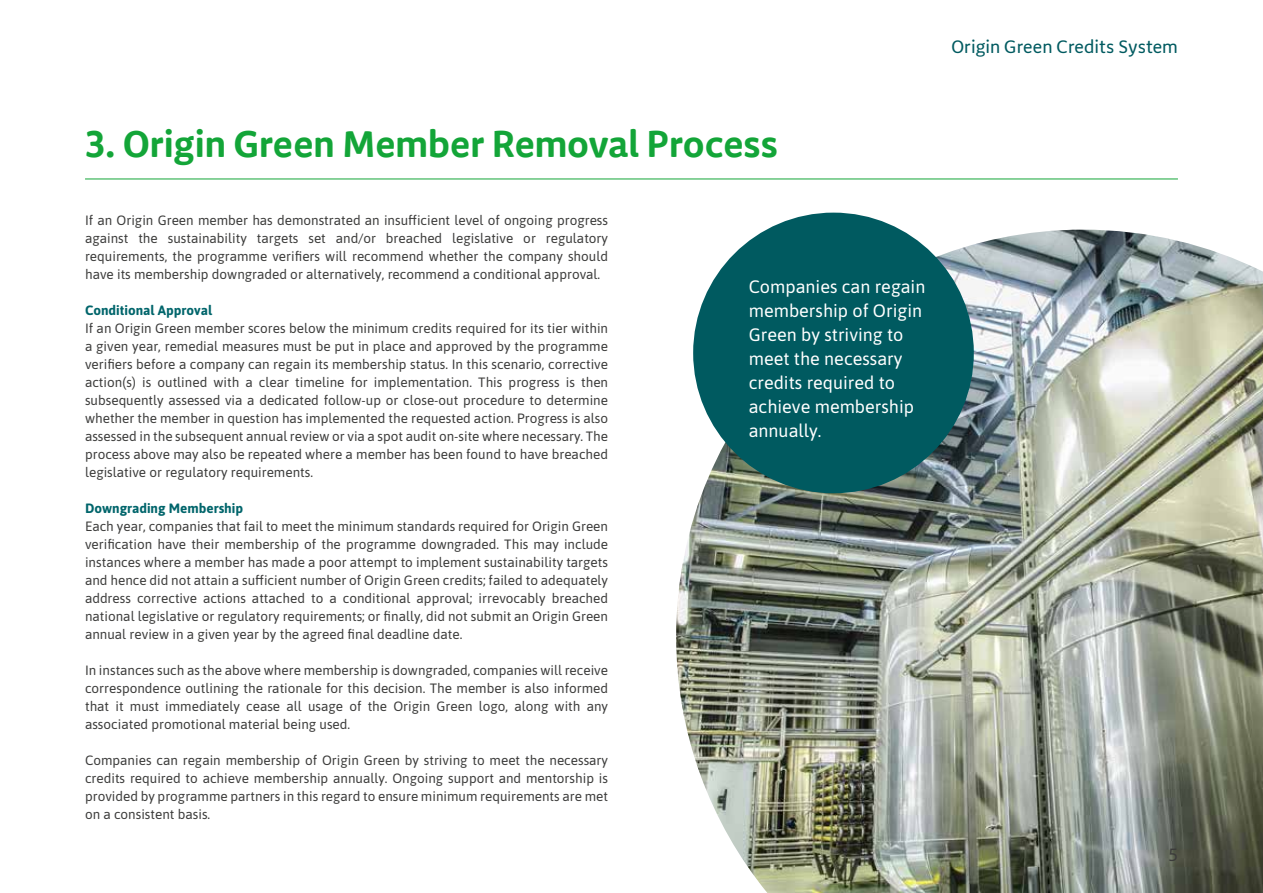
<style>
.page{position:relative;width:1263px;height:893px;background:#fff}
.page>*{position:absolute;margin:0;border:0;box-sizing:border-box;transform-origin:0 0}
.t1{font:700 37.5px "Bord Bia Sans";color:#13a538}
.t2{font:18px/24px "Asap";color:#fff}
.t3{font:18px "Bord Bia Sans";color:#005a60}
.t4{font:18px "Bord Bia Sans";color:#3c3c3b}
.t5{font:13.5px/18px "Asap";color:#3c3c3b;text-align:justify}
.t6{font:700 13.5px "Asap";color:#00656b}
</style>
<div class="page">
<hr style="left:85px;top:179px;width:1093px;height:1px;background:#13a538">
<img style="left:676px;top:230px;width:587px;height:663px">
<div style="left:693px;top:213px;width:281px;height:280px;background:#005a60;border-radius:50%"></div>
<h2 class="t3" style="left:951px;top:37px;width:228px">Origin Green Credits System</h2>
<h1 class="t1" style="left:85px;top:122px;width:694px">3. Origin Green Member Removal Process</h1>
<p class="t5" style="left:85px;top:211px;width:524px">If an Origin Green member has demonstrated an insufficient level of ongoing progress against the sustainability targets set and/or breached legislative or regulatory requirements, the programme verifiers will recommend whether the company should have its membership downgraded or alternatively, recommend a conditional approval.</p>
<p class="t6" style="left:85px;top:301px;width:129px">Conditional Approval</p>
<p class="t5" style="left:85px;top:319px;width:525px">If an Origin Green member scores below the minimum credits required for its tier within a given year, remedial measures must be put in place and approved by the programme verifiers before a company can regain its membership status. In this scenario, corrective action(s) is outlined with a clear timeline for implementation. This progress is then subsequently assessed via a dedicated follow-up or close-out procedure to determine whether the member in question has implemented the requested action. Progress is also assessed in the subsequent annual review or via a spot audit on-site where necessary. The process above may also be repeated where a member has been found to have breached legislative or regulatory requirements.</p>
<p class="t6" style="left:85px;top:499px;width:160px">Downgrading Membership</p>
<p class="t5" style="left:85px;top:517px;width:524px">Each year, companies that fail to meet the minimum standards required for Origin Green verification have their membership of the programme downgraded. This may include instances where a member has made a poor attempt to implement sustainability targets and hence did not attain a sufficient number of Origin Green credits; failed to adequately address corrective actions attached to a conditional approval; irrevocably breached national legislative or regulatory requirements; or finally, did not submit an Origin Green annual review in a given year by the agreed final deadline date.</p>
<p class="t5" style="left:85px;top:661px;width:525px">In instances such as the above where membership is downgraded, companies will receive correspondence outlining the rationale for this decision. The member is also informed that it must immediately cease all usage of the Origin Green logo, along with any associated promotional material being used.</p>
<p class="t5" style="left:85px;top:751px;width:525px">Companies can regain membership of Origin Green by striving to meet the necessary credits required to achieve membership annually. Ongoing support and mentorship is provided by programme partners in this regard to ensure minimum requirements are met on a consistent basis.</p>
<h2 class="t2" style="left:749px;top:274px;width:178px">Companies can regain membership of Origin<br>Green by striving to meet the necessary credits required to achieve membership annually.</h2>
<h2 class="t4" style="left:1168px;top:845px;width:11px">5</h2>
</div>
